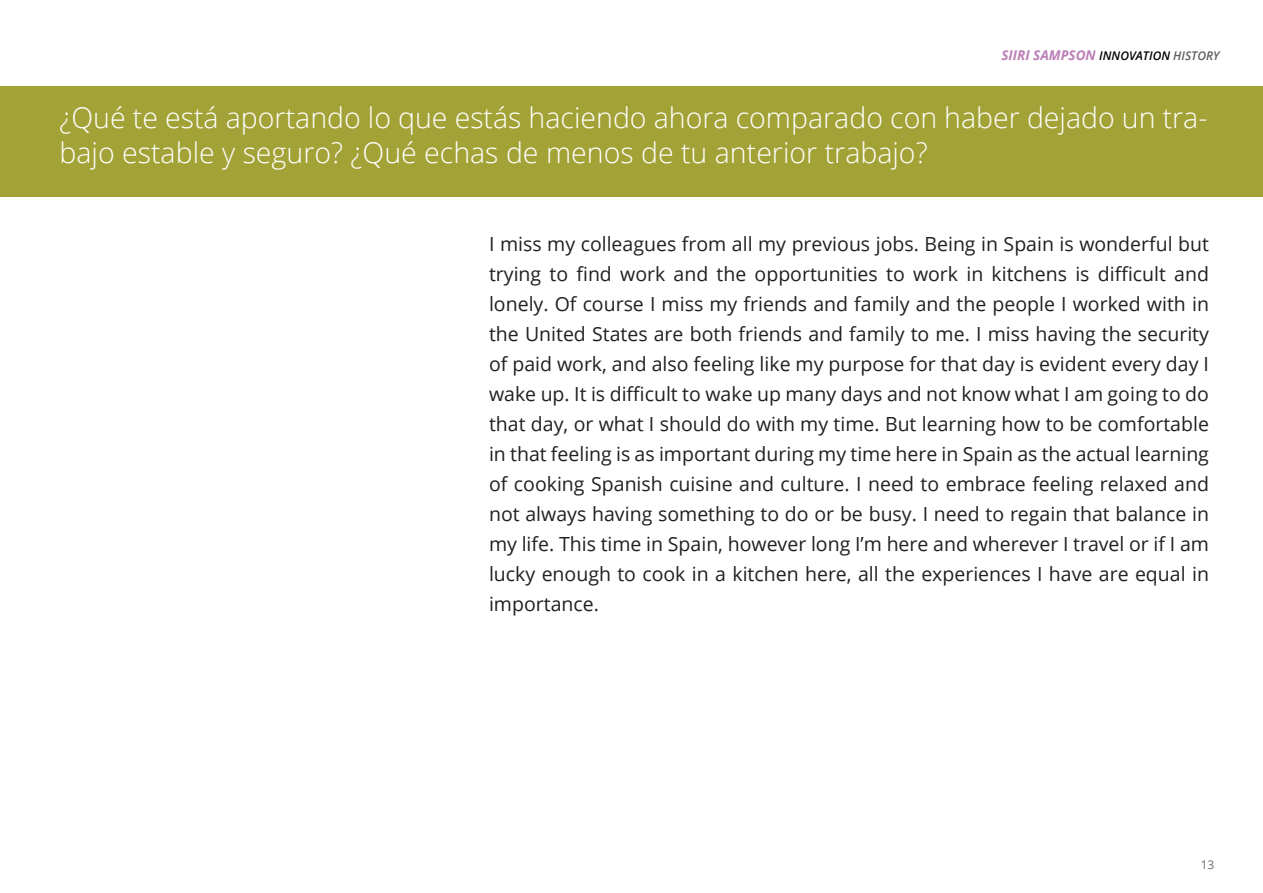
<style>
.page{position:relative;width:1263px;height:893px;background:#fff}
.page>*{position:absolute;margin:0;border:0;box-sizing:border-box;transform-origin:0 0}
.t1{font:300 28.5px/34.2px "Open Sans";color:#fff}
.t2{font:19.5px/30px "Open Sans";color:#231f20;text-align:justify}
.t3{font:italic 700 13.5px "Open Sans";color:#bb7eb6}
.t4{font:12px "Open Sans";color:#6c6d70}
.s1{font-weight:600;font-size:12px;color:#000}
.s2{font-weight:600;font-size:12px;color:#605f60}
</style>
<div class="page">
<div style="left:0;top:87px;width:1263px;height:110px;background:#a2a236"></div>
<p class="t3" style="left:1001px;top:46px;width:220px">SIIRI SAMPSON <span class="s1">INNOVATION</span> <span class="s2">HISTORY</span></p>
<h1 class="t1" style="left:60px;top:100px;width:1149px">¿Qué te está aportando lo que estás haciendo ahora comparado con haber dejado un tra&shy;bajo estable y seguro? ¿Qué echas de menos de tu anterior trabajo?</h1>
<p class="t2" style="left:489px;top:228px;width:721px">I miss my colleagues from all my previous jobs. Being in Spain is wonderful but trying to find work and the opportunities to work in kitchens is difficult and lonely. Of course I miss my friends and family and the people I worked with in the United States are both friends and family to me. I miss having the security of paid work, and also feeling like my purpose for that day is evident every day I wake up. It is difficult to wake up many days and not know what I am going to do that day, or what I should do with my time. But learning how to be comfortable in that feeling is as important during my time here in Spain as the actual learning of cooking Spanish cuisine and culture. I need to embrace feeling relaxed and not always having something to do or be busy. I need to regain that balance in my life. This time in Spain, however long I’m here and wherever I travel or if I am lucky enough to cook in a kitchen here, all the experiences I have are equal in importance.</p>
<p class="t4" style="left:1201px;top:857px;width:15px">13</p>
</div>
